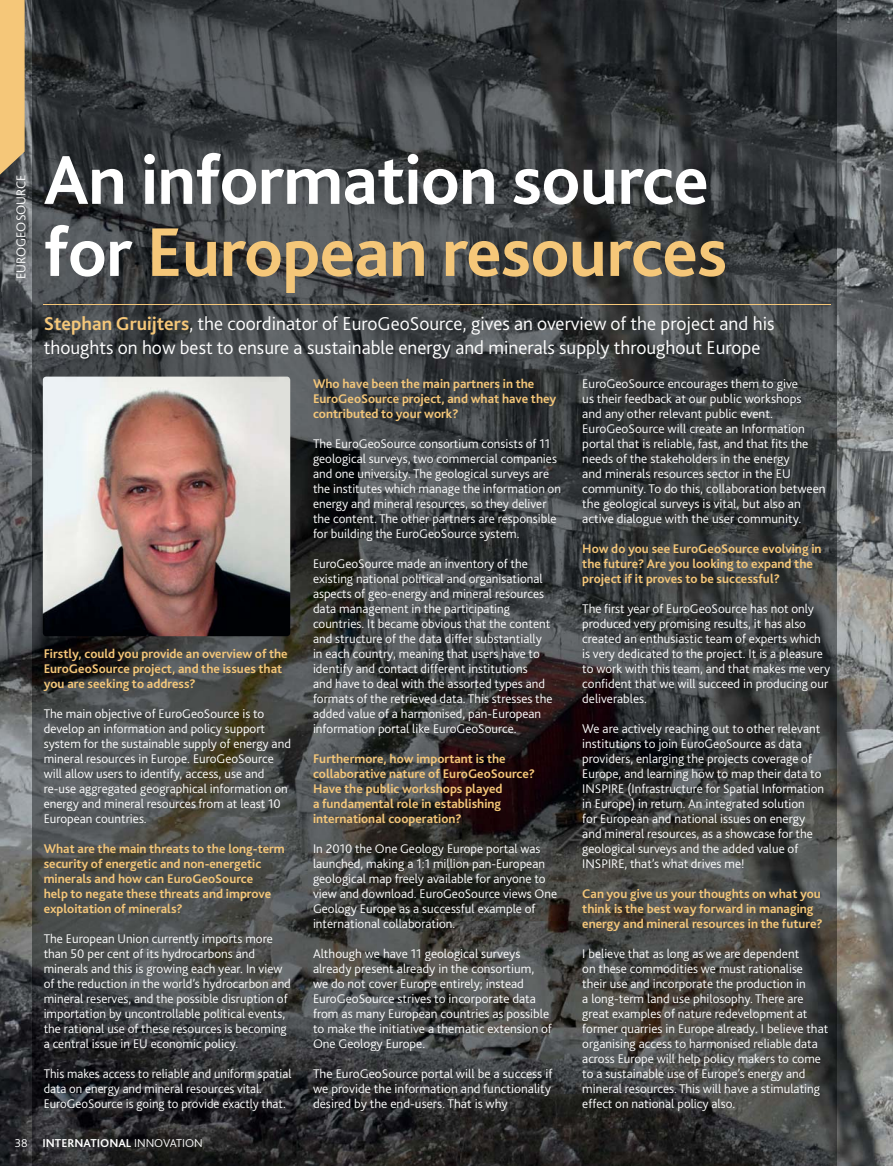
<style>
.page{position:relative;width:893px;height:1166px;background:#fff}
.page>*{position:absolute;margin:0;border:0;box-sizing:border-box;transform-origin:0 0}
.t1{font:700 72px/72px "Bliss 2";letter-spacing:-.01em;color:#fff}
.t2{font:300 19.5px/24px "Bliss 2";color:#fff}
.t3{font:300 13.5px "Bliss 2";color:#fff}
.t4{font:300 13.2px/15px "Bliss 2";color:#fff}
.t5{font:700 13.2px/15px "Bliss 2";color:#f5c779}
.t6{font:700 12px "Bliss 2";color:#fff}
.s1{color:#f5c779}
.s2{font-weight:700;color:#f5c779}
.s3{font-weight:300}
</style>
<div class="page">
<img style="left:0;top:0;width:893px;height:1165px">
<img style="left:32px;top:0;width:804px;height:1165px">
<img style="left:43px;top:376px;width:247px;height:260px;border-radius:3px">
<hr style="left:44px;top:304px;width:787px;height:1px;background:#f5c779">
<svg style="left:0;top:0;width:25px;height:189px;background:#dbb473"></svg>
<p class="t3" style="left:16px;top:279px;width:106px;rotate:-90deg">EUROGEOSOURCE</p>
<p class="t1" style="left:44px;top:151px;width:685px">An information source for <span class="s1">European resources</span></p>
<p class="t2" style="left:44px;top:314px;width:732px"><span class="s2">Stephan Gruijters</span>, the coordinator of EuroGeoSource, gives an overview of the project and his thoughts on how best to ensure a sustainable energy and minerals supply throughout Europe</p>
<p class="t5" style="left:44px;top:647px;width:246px">Firstly, could you provide an overview of the<br>EuroGeoSource project, and the issues that you are seeking to address?</p>
<p class="t4" style="left:44px;top:707px;width:249px">The main objective of EuroGeoSource is to develop an information and policy support system for the sustainable supply of energy and mineral resources in Europe. EuroGeoSource will allow users to identify, access, use and re-use aggregated geographical information on energy and mineral resources from at least 10<br>European countries.</p>
<p class="t5" style="left:44px;top:842px;width:243px">What are the main threats to the long-term security of energetic and non-energetic minerals and how can EuroGeoSource<br>help to negate these threats and improve exploitation of minerals?</p>
<p class="t4" style="left:44px;top:932px;width:249px">The European Union currently imports more than 50 per cent of its hydrocarbons and minerals and this is growing each year. In view of the reduction in the world’s hydrocarbon and mineral reserves, and the possible disruption of importation by uncontrollable political events, the rational use of these resources is becoming a central issue in EU economic policy.</p>
<p class="t4" style="left:44px;top:1067px;width:249px">This makes access to reliable and uniform spatial data on energy and mineral resources vital.<br>EuroGeoSource is going to provide exactly that.</p>
<p class="t5" style="left:313px;top:377px;width:245px">Who have been the main partners in the<br>EuroGeoSource project, and what have they contributed to your work?</p>
<p class="t4" style="left:313px;top:437px;width:250px">The EuroGeoSource consortium consists of 11 geological surveys, two commercial companies and one university. The geological surveys are the institutes which manage the information on energy and mineral resources, so they deliver the content. The other partners are responsible for building the EuroGeoSource system.</p>
<p class="t4" style="left:313px;top:557px;width:241px">EuroGeoSource made an inventory of the existing national political and organisational aspects of geo-energy and mineral resources data management in the participating countries. It became obvious that the content and structure of the data differ substantially in each country, meaning that users have to identify and contact different institutions<br>and have to deal with the assorted types and formats of the retrieved data. This stresses the added value of a harmonised, pan-European information portal like EuroGeoSource.</p>
<p class="t5" style="left:313px;top:752px;width:224px">Furthermore, how important is the collaborative nature of EuroGeoSource?<br>Have the public workshops played<br>a fundamental role in establishing international cooperation?</p>
<p class="t4" style="left:313px;top:842px;width:246px">In 2010 the One Geology Europe portal was launched, making a 1:1 million pan-European geological map freely available for anyone to view and download. EuroGeoSource views One Geology Europe as a successful example of international collaboration.</p>
<p class="t4" style="left:313px;top:947px;width:240px">Although we have 11 geological surveys already present already in the consortium, we do not cover Europe entirely; instead EuroGeoSource strives to incorporate data from as many European countries as possible to make the initiative a thematic extension of One Geology Europe.</p>
<p class="t4" style="left:313px;top:1067px;width:241px;text-align:justify">The EuroGeoSource portal will be a success if we provide the information and functionality desired by the end-users. That is why</p>
<p class="t4" style="left:582px;top:377px;width:245px">EuroGeoSource encourages them to give<br>us their feedback at our public workshops<br>and any other relevant public event.<br>EuroGeoSource will create an Information portal that is reliable, fast, and that fits the needs of the stakeholders in the energy<br>and minerals resources sector in the EU community. To do this, collaboration between the geological surveys is vital, but also an active dialogue with the user community.</p>
<p class="t5" style="left:582px;top:542px;width:241px">How do you see EuroGeoSource evolving in the future? Are you looking to expand the project if it proves to be successful?</p>
<p class="t4" style="left:582px;top:602px;width:249px">The first year of EuroGeoSource has not only produced very promising results, it has also created an enthusiastic team of experts which is very dedicated to the project. It is a pleasure to work with this team, and that makes me very confident that we will succeed in producing our deliverables.</p>
<p class="t4" style="left:582px;top:722px;width:243px">We are actively reaching out to other relevant institutions to join EuroGeoSource as data providers, enlarging the projects coverage of Europe, and learning how to map their data to INSPIRE (Infrastructure for Spatial Information in Europe) in return. An integrated solution<br>for European and national issues on energy and mineral resources, as a showcase for the geological surveys and the added value of INSPIRE, that’s what drives me!</p>
<p class="t5" style="left:582px;top:887px;width:242px">Can you give us your thoughts on what you think is the best way forward in managing energy and mineral resources in the future?</p>
<p class="t4" style="left:582px;top:947px;width:247px">I believe that as long as we are dependent<br>on these commodities we must rationalise their use and incorporate the production in<br>a long-term land use philosophy. There are great examples of nature redevelopment at former quarries in Europe already. I believe that organising access to harmonised reliable data across Europe will help policy makers to come to a sustainable use of Europe’s energy and mineral resources. This will have a stimulating effect on national policy also.</p>
<p class="t6" style="left:15px;top:1138px;width:189px"><span class="s3">38</span> INTERNATIONAL <span class="s3">INNOVATION</span></p>
</div>
